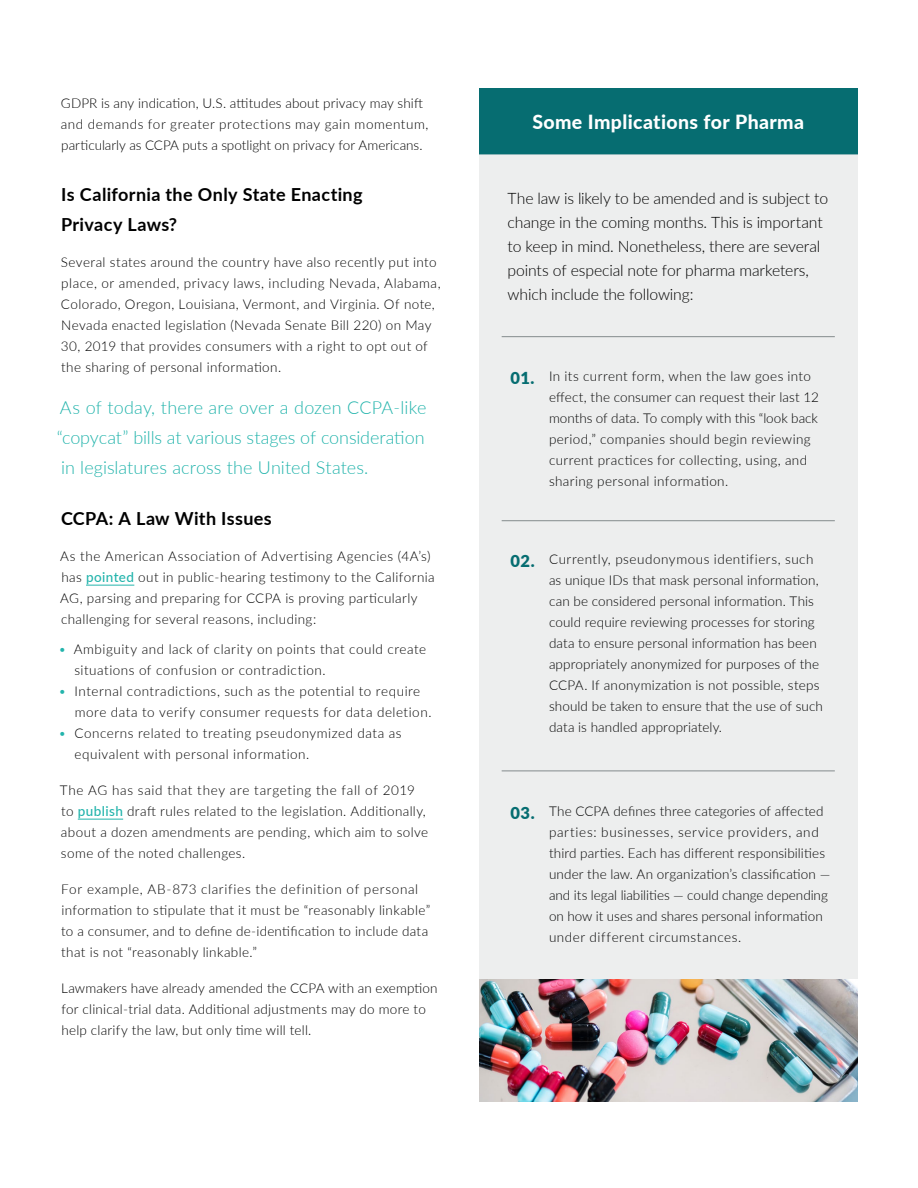
<style>
.page{position:relative;width:918px;height:1188px;background:#fff}
.page>*{position:absolute;margin:0;border:0;box-sizing:border-box;transform-origin:0 0}
.t1{font:800 19.5px "Lato";letter-spacing:.02em;color:#fff}
.t2{font:300 18px/30px "Lato";color:#23b4ac;text-align:justify}
.t3{font:700 18px/30px "Lato";letter-spacing:.02em;color:#000}
.t4{font:900 16.5px "Lato";color:#066d71}
.t5{font:300 15.75px/24px "Lato";letter-spacing:-.01em;color:#000}
.t6{font:300 13.5px/21px "Lato";letter-spacing:.025em;color:#000}
.s1{font-weight:500;color:#23b4ac}
.s2{color:#23b4ac}
</style>
<div class="page">
<hr style="left:86px;top:585px;width:48px;height:1px;background:#23b4ac">
<hr style="left:78px;top:819px;width:45px;height:1px;background:#23b4ac">
<div style="left:479px;top:88px;width:379px;height:66px;background:#066d71"></div>
<div style="left:479px;top:154px;width:379px;height:887px;background:#edeeee"></div>
<hr style="left:502px;top:336px;width:333px;height:1px;background:#182628">
<hr style="left:502px;top:520px;width:333px;height:1px;background:#182628">
<hr style="left:502px;top:771px;width:333px;height:1px;background:#182628">
<img style="left:479px;top:980px;width:379px;height:122px">
<p class="t6" style="left:61px;top:92px;width:369px">GDPR is any indication, U.S. attitudes about privacy may shift and demands for greater protections may gain momentum, particularly as CCPA puts a spotlight on privacy for Americans.</p>
<h2 class="t3" style="left:61px;top:179px;width:303px">Is California the Only State Enacting<br>Privacy Laws?</h2>
<p class="t6" style="left:61px;top:251px;width:381px">Several states around the country have also recently put into place, or amended, privacy laws, including Nevada, Alabama, Colorado, Oregon, Louisiana, Vermont, and Virginia. Of note, Nevada enacted legislation (Nevada Senate Bill 220) on May 30, 2019 that provides consumers with a right to opt out of the sharing of personal information.</p>
<h2 class="t2" style="left:57px;top:392px;width:371px">As of today, there are over a dozen CCPA-like “copycat” bills at various stages of consideration in legislatures across the United States.</h2>
<h2 class="t3" style="left:61px;top:503px;width:212px">CCPA: A Law With Issues</h2>
<p class="t6" style="left:60px;top:545px;width:376px">As the American Association of Advertising Agencies (4A’s) has <span class="s1">pointed</span> out in public-hearing testimony to the California AG, parsing and preparing for CCPA is proving particularly challenging for several reasons, including:</p>
<p class="t6" style="left:74px;top:638px;width:353px;text-indent:-16px"><span class="s2">•</span> Ambiguity and lack of clarity on points that could create situations of confusion or contradiction.</p>
<p class="t6" style="left:75px;top:680px;width:358px;text-indent:-16px"><span class="s2">•</span> Internal contradictions, such as the potential to require more data to verify consumer requests for data deletion.</p>
<p class="t6" style="left:75px;top:722px;width:329px;text-indent:-16px"><span class="s2">•</span> Concerns related to treating pseudonymized data as equivalent with personal information.</p>
<p class="t6" style="left:60px;top:779px;width:370px">The AG has said that they are targeting the fall of 2019 to <span class="s1">publish</span> draft rules related to the legislation. Additionally, about a dozen amendments are pending, which aim to solve some of the noted challenges.</p>
<p class="t6" style="left:61px;top:878px;width:371px">For example, AB-873 clarifies the definition of personal information to stipulate that it must be “reasonably linkable” to a consumer, and to define de-identification to include data that is not “reasonably linkable.”</p>
<p class="t6" style="left:61px;top:977px;width:378px">Lawmakers have already amended the CCPA with an exemption for clinical-trial data. Additional adjustments may do more to help clarify the law, but only time will tell.</p>
<h1 class="t1" style="left:532px;top:107px;width:273px">Some Implications for Pharma</h1>
<p class="t5" style="left:508px;top:186px;width:322px">The law is likely to be amended and is subject to change in the coming months. This is important to keep in mind. Nonetheless, there are several points of especial note for pharma marketers, which include the following:</p>
<p class="t4" style="left:511px;top:366px;width:25px">01.</p>
<p class="t6" style="left:549px;top:365px;width:272px">In its current form, when the law goes into effect, the consumer can request their last 12 months of data. To comply with this “look back period,” companies should begin reviewing current practices for collecting, using, and sharing personal information.</p>
<p class="t4" style="left:511px;top:549px;width:26px">02.</p>
<p class="t6" style="left:549px;top:548px;width:276px">Currently, pseudonymous identifiers, such as unique IDs that mask personal information, can be considered personal information. This could require reviewing processes for storing data to ensure personal information has been appropriately anonymized for purposes of the CCPA. If anonymization is not possible, steps should be taken to ensure that the use of such data is handled appropriately.</p>
<p class="t4" style="left:511px;top:801px;width:25px">03.</p>
<p class="t6" style="left:549px;top:800px;width:283px">The CCPA defines three categories of affected parties: businesses, service providers, and third parties. Each has different responsibilities under the law. An organization’s classification — and its legal liabilities — could change depending on how it uses and shares personal information under different circumstances.</p>
</div>
